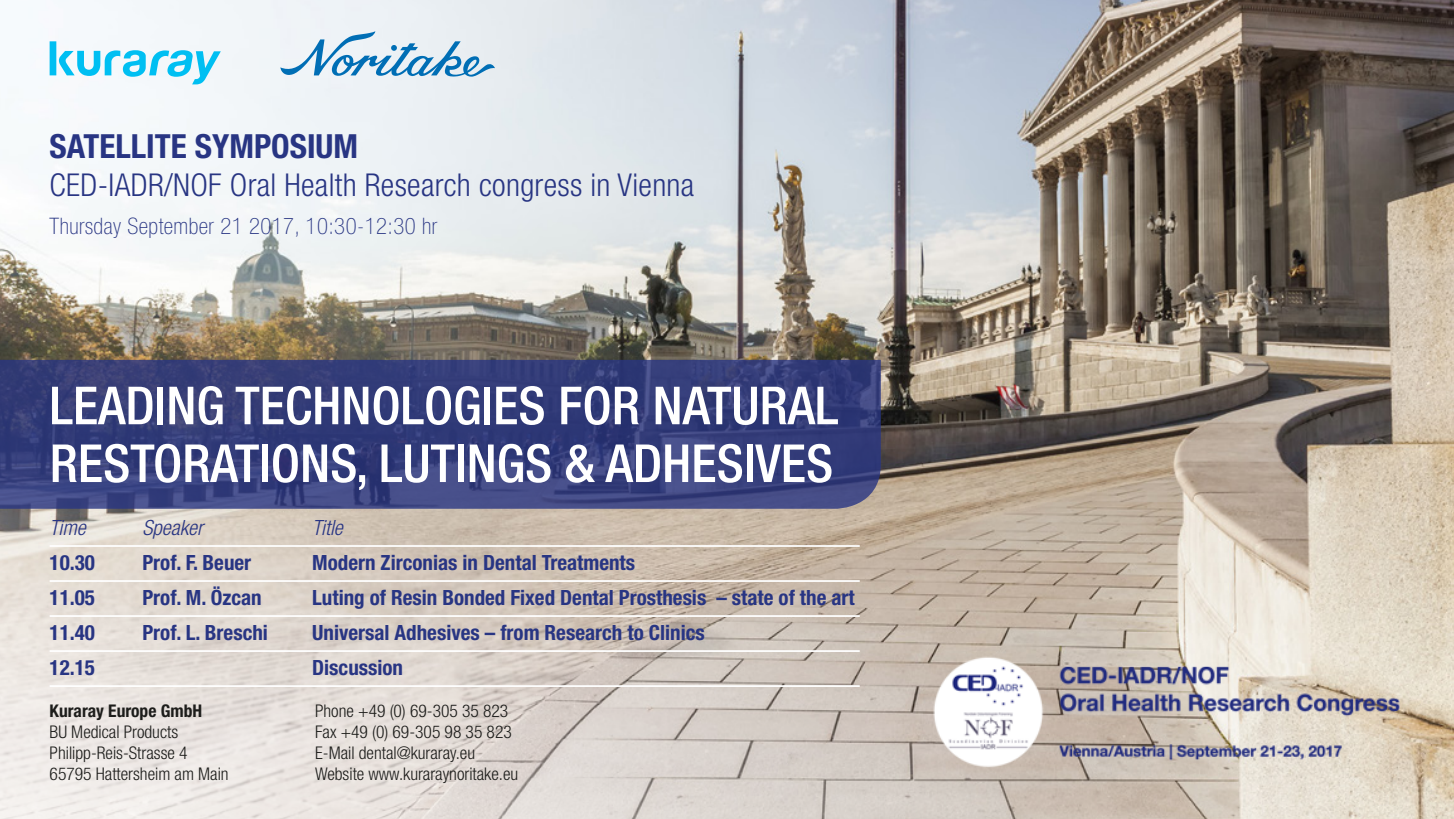
<style>
.page{position:relative;width:1454px;height:819px;background:#fff}
.page>*{position:absolute;margin:0;border:0;box-sizing:border-box;transform-origin:0 0}
.t1{font:500 condensed 52.5px/57.8px "Helvetica Neue LT Std";color:#fff}
.t2{font:700 condensed 33.25px "Helvetica Neue LT Std";color:#283583}
.t3{font:300 condensed 31.5px "Helvetica Neue LT Std";letter-spacing:.01em;color:#283583}
.t4{font:100 condensed 22.75px "Helvetica Neue LT Std";letter-spacing:.02em;color:#283583}
.t5{font:700 condensed 21px "Helvetica Neue LT Std";color:#283583}
.t6{font:italic 300 condensed 21px "Helvetica Neue LT Std";color:#283583}
.t7{font:300 condensed 17.5px/21px "Helvetica Neue LT Std";color:#1d1d1b}
.t8{font:700 condensed 17.5px "Helvetica Neue LT Std";color:#1d1d1b}
</style>
<div class="page">
<img style="left:0;top:0;width:1453px;height:819px">
<svg style="left:0;top:360px;width:881px;height:148px;background:#363f7b"></svg>
<svg style="left:50px;top:41px;width:171px;height:43px"></svg>
<img style="left:931px;top:654px;width:474px;height:126px">
<hr style="left:50px;top:545px;width:809px;height:2px;background:#fff">
<hr style="left:50px;top:580px;width:809px;height:2px;background:#fff">
<hr style="left:50px;top:615px;width:809px;height:2px;background:#fff">
<hr style="left:50px;top:650px;width:809px;height:2px;background:#fff">
<hr style="left:50px;top:685px;width:809px;height:2px;background:#fff">
<svg style="left:280px;top:31px;width:215px;height:46px"></svg>
<h2 class="t2" style="left:50px;top:126px;width:310px">SATELLITE SYMPOSIUM</h2>
<h3 class="t3" style="left:50px;top:166px;width:646px">CED-IADR/NOF Oral Health Research congress in Vienna</h3>
<p class="t4" style="left:50px;top:213px;width:389px">Thursday September 21 2017, 10:30-12:30 hr</p>
<h1 class="t1" style="left:50px;top:376px;width:790px">LEADING TECHNOLOGIES FOR NATURAL<br>RESTORATIONS, LUTINGS &amp; ADHESIVES</h1>
<p class="t6" style="left:50px;top:515px;width:38px">Time</p>
<p class="t6" style="left:142px;top:515px;width:62px">Speaker</p>
<p class="t6" style="left:312px;top:515px;width:32px">Title</p>
<p class="t5" style="left:50px;top:550px;width:47px">10.30</p>
<p class="t5" style="left:142px;top:550px;width:110px">Prof. F. Beuer</p>
<p class="t5" style="left:312px;top:550px;width:324px">Modern Zirconias in Dental Treatments</p>
<p class="t5" style="left:50px;top:585px;width:47px">11.05</p>
<p class="t5" style="left:142px;top:585px;width:121px">Prof. M. Özcan</p>
<p class="t5" style="left:312px;top:585px;width:544px">Luting of Resin Bonded Fixed Dental Prosthesis – state of the art</p>
<p class="t5" style="left:50px;top:620px;width:47px">11.40</p>
<p class="t5" style="left:142px;top:620px;width:127px">Prof. L. Breschi</p>
<p class="t5" style="left:312px;top:620px;width:394px">Universal Adhesives – from Research to Clinics</p>
<p class="t5" style="left:50px;top:655px;width:47px">12.15</p>
<p class="t5" style="left:312px;top:655px;width:92px">Discussion</p>
<p class="t8" style="left:50px;top:700px;width:154px">Kuraray Europe GmbH</p>
<p class="t7" style="left:50px;top:721px;width:181px">BU Medical Products<br>Philipp-Reis-Strasse 4<br>65795 Hattersheim am Main</p>
<p class="t7" style="left:315px;top:700px;width:205px">Phone +49 (0) 69-305 35 823<br>Fax +49 (0) 69-305 98 35 823<br>E-Mail dental@kuraray.eu<br>Website www.kuraraynoritake.eu</p>
</div>
